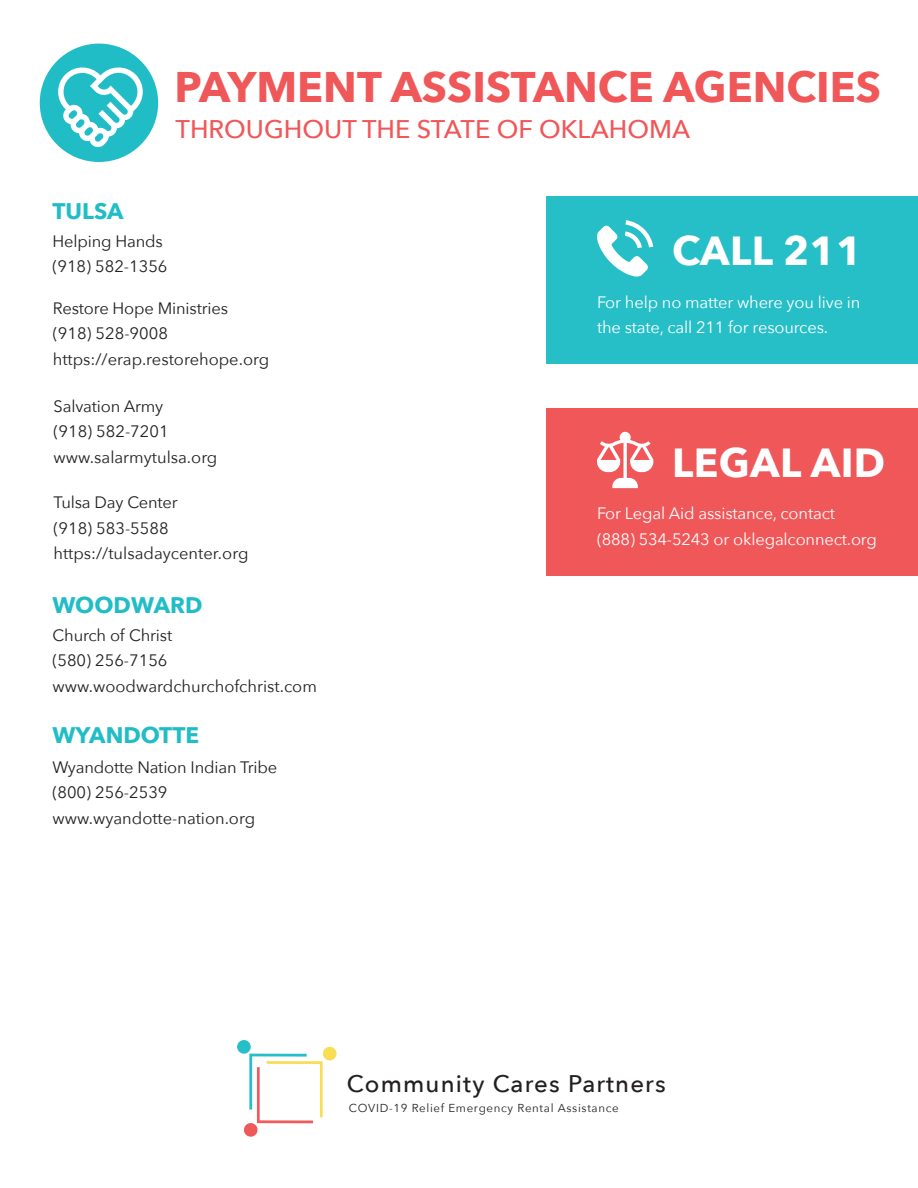
<style>
.page{position:relative;width:918px;height:1188px;background:#fff}
.page>*{position:absolute;margin:0;border:0;box-sizing:border-box;transform-origin:0 0}
.t1{font:700 42.75px "Avenir Next";color:#f05759}
.t2{font:700 40.5px "Avenir Next";letter-spacing:.01em;color:#fff}
.t3{font:500 25.5px "Avenir Next";color:#f05759}
.t4{font:500 24px "Avenir Next";letter-spacing:.05em;color:#231f20}
.t5{font:700 22.5px "Avenir Next";color:#21bdc7}
.t6{font:16.5px "Avenir Next";color:#231f20}
.t7{font:16.5px/25.5px "Avenir Next";letter-spacing:-.01em;color:#fff}
.t8{font:11.55px "Avenir Next";letter-spacing:.055em;color:#231f20}
</style>
<div class="page">
<div style="left:546px;top:196px;width:372px;height:168px;background:#26bec7"></div>
<div style="left:40px;top:44px;width:118px;height:118px;background:#21bdc7;border-radius:50%"></div>
<svg style="left:58px;top:67px;width:85px;height:82px"></svg>
<svg style="left:597px;top:220px;width:56px;height:57px"></svg>
<svg style="left:237px;top:1040px;width:86px;height:83px"></svg>
<div style="left:244px;top:1123px;width:14px;height:14px;background:#f0595a;border-radius:50%"></div>
<div style="left:323px;top:1047px;width:14px;height:13px;background:#f8de55;border-radius:50%"></div>
<div style="left:546px;top:408px;width:372px;height:167px;background:#f05759"></div>
<svg style="left:597px;top:432px;width:56px;height:56px"></svg>
<p class="t1" style="left:174px;top:50px;width:708px">PAYMENT ASSISTANCE AGENCIES</p>
<p class="t3" style="left:176px;top:107px;width:516px">THROUGHOUT THE STATE OF OKLAHOMA</p>
<p class="t5" style="left:52px;top:192px;width:73px">TULSA</p>
<p class="t6" style="left:52px;top:227px;width:112px">Helping Hands</p>
<p class="t6" style="left:52px;top:253px;width:117px">(918) 582-1356</p>
<p class="t6" style="left:53px;top:294px;width:177px">Restore Hope Ministries</p>
<p class="t6" style="left:53px;top:320px;width:117px">(918) 528-9008</p>
<p class="t6" style="left:53px;top:345px;width:218px">https://erap.restorehope.org</p>
<p class="t6" style="left:54px;top:392px;width:111px">Salvation Army</p>
<p class="t6" style="left:54px;top:418px;width:117px">(918) 582-7201</p>
<p class="t6" style="left:54px;top:443px;width:165px">www.salarmytulsa.org</p>
<p class="t6" style="left:54px;top:488px;width:126px">Tulsa Day Center</p>
<p class="t6" style="left:54px;top:514px;width:117px">(918) 583-5588</p>
<p class="t6" style="left:54px;top:539px;width:196px">https://tulsadaycenter.org</p>
<p class="t5" style="left:52px;top:586px;width:152px">WOODWARD</p>
<p class="t6" style="left:52px;top:621px;width:121px">Church of Christ</p>
<p class="t6" style="left:52px;top:647px;width:117px">(580) 256-7156</p>
<p class="t6" style="left:52px;top:672px;width:266px">www.woodwardchurchofchrist.com</p>
<p class="t5" style="left:52px;top:716px;width:148px">WYANDOTTE</p>
<p class="t6" style="left:52px;top:753px;width:226px">Wyandotte Nation Indian Tribe</p>
<p class="t6" style="left:52px;top:779px;width:117px">(800) 256-2539</p>
<p class="t6" style="left:52px;top:804px;width:204px">www.wyandotte-nation.org</p>
<p class="t2" style="left:672px;top:216px;width:192px">CALL 211</p>
<p class="t7" style="left:597px;top:289px;width:265px">For help no matter where you live in the state, call 211 for resources.</p>
<p class="t2" style="left:672px;top:427px;width:215px">LEGAL AID</p>
<p class="t7" style="left:597px;top:500px;width:281px">For Legal Aid assistance, contact (888) 534-5243 or oklegalconnect.org</p>
<p class="t4" style="left:347px;top:1063px;width:320px">Community Cares Partners</p>
<p class="t8" style="left:349px;top:1098px;width:271px">COVID-19 Relief Emergency Rental Assistance</p>
</div>
